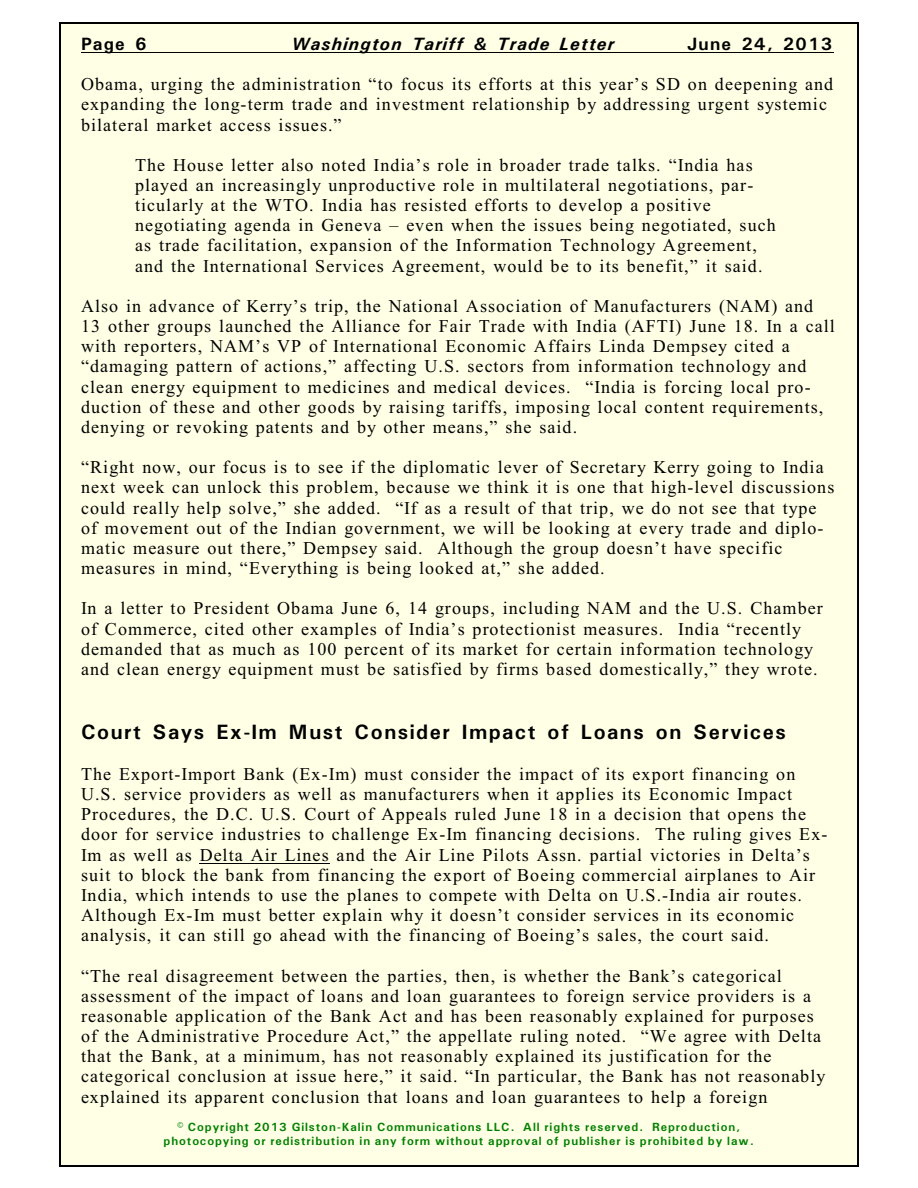
<style>
.page{position:relative;width:918px;height:1188px;background:#fff}
.page>*{position:absolute;margin:0;border:0;box-sizing:border-box;transform-origin:0 0}
.t1{font:700 21px "Univers";letter-spacing:.075em;color:#000}
.t2{font:18px/20.1px "Times New Roman";letter-spacing:.06em;color:#000}
.t3{font:italic 700 18px "Univers";letter-spacing:.065em;color:#000}
.t4{font:700 18px "Univers";letter-spacing:.075em;color:#000}
.t5{font:700 12px/13.6px "Univers";letter-spacing:.075em;color:#008000;text-align:center}
</style>
<div class="page">
<div style="left:59px;top:23px;width:800px;height:1143px;background:#ffffe6"></div>
<hr style="left:59px;top:23px;width:1px;height:1143px;background:#000">
<hr style="left:857px;top:23px;width:2px;height:1143px;background:#000">
<hr style="left:59px;top:23px;width:799px;height:1px;background:#000">
<hr style="left:59px;top:1165px;width:799px;height:1px;background:#000">
<hr style="left:81px;top:52px;width:752px;height:1px;background:#000">
<hr style="left:200px;top:863px;width:130px;height:1px;background:#000">
<p class="t4" style="left:81px;top:38px;width:67px">Page 6</p>
<p class="t3" style="left:292px;top:38px;width:324px">Washington Tariff &amp; Trade Letter</p>
<p class="t4" style="left:688px;top:38px;width:146px">June 24, 2013</p>
<p class="t2" style="left:81px;top:76px;width:754px">Obama, urging the administration “to focus its efforts at this year’s SD on deepening and expanding the long-term trade and investment relationship by addressing urgent systemic bilateral market access issues.”</p>
<p class="t2" style="left:135px;top:156px;width:642px">The House letter also noted India’s role in broader trade talks. “India has played an increasingly unproductive role in multilateral negotiations, par&shy;ticularly at the WTO. India has resisted efforts to develop a positive negotiating agenda in Geneva – even when the issues being negotiated, such as trade facilitation, expansion of the Information Technology Agreement, and the International Services Agreement, would be to its benefit,” it said.</p>
<p class="t2" style="left:81px;top:298px;width:755px">Also in advance of Kerry’s trip, the National Association of Manufacturers (NAM) and 13 other groups launched the Alliance for Fair Trade with India (AFTI) June 18. In a call with reporters, NAM’s VP of International Economic Affairs Linda Dempsey cited a “damaging pattern of actions,” affecting U.S. sectors from information technology and clean energy equipment to medicines and medical devices. “India is forcing local pro&shy;duction of these and other goods by raising tariffs, imposing local content requirements, denying or revoking patents and by other means,” she said.</p>
<p class="t2" style="left:81px;top:459px;width:755px">“Right now, our focus is to see if the diplomatic lever of Secretary Kerry going to India next week can unlock this problem, because we think it is one that high-level discussions could really help solve,” she added. “If as a result of that trip, we do not see that type of movement out of the Indian government, we will be looking at every trade and diplo&shy;matic measure out there,” Dempsey said. Although the group doesn’t have specific measures in mind, “Everything is being looked at,” she added.</p>
<p class="t2" style="left:81px;top:600px;width:743px">In a letter to President Obama June 6, 14 groups, including NAM and the U.S. Chamber of Commerce, cited other examples of India’s protectionist measures. India “recently demanded that as much as 100 percent of its market for certain information technology and clean energy equipment must be satisfied by firms based domestically,” they wrote.</p>
<p class="t1" style="left:81px;top:725px;width:707px">Court Says Ex-Im Must Consider Impact of Loans on Services</p>
<p class="t2" style="left:81px;top:766px;width:748px">The Export-Import Bank (Ex-Im) must consider the impact of its export financing on U.S. service providers as well as manufacturers when it applies its Economic Impact Procedures, the D.C. U.S. Court of Appeals ruled June 18 in a decision that opens the door for service industries to challenge Ex-Im financing decisions. The ruling gives Ex-Im as well as Delta Air Lines and the Air Line Pilots Assn. partial victories in Delta’s suit to block the bank from financing the export of Boeing commercial airplanes to Air India, which intends to use the planes to compete with Delta on U.S.-India air routes.<br>Although Ex-Im must better explain why it doesn’t consider services in its economic analysis, it can still go ahead with the financing of Boeing’s sales, the court said.</p>
<p class="t2" style="left:81px;top:967px;width:746px">“The real disagreement between the parties, then, is whether the Bank’s categorical assessment of the impact of loans and loan guarantees to foreign service providers is a reasonable application of the Bank Act and has been reasonably explained for purposes of the Administrative Procedure Act,” the appellate ruling noted. “We agree with Delta that the Bank, at a minimum, has not reasonably explained its justification for the categorical conclusion at issue here,” it said. “In particular, the Bank has not reasonably explained its apparent conclusion that loans and loan guarantees to help a foreign</p>
<p class="t5" style="left:164px;top:1121px;width:592px">© Copyright 2013 Gilston-Kalin Communications LLC. All rights reserved. Reproduction, photocopying or redistribution in any form without approval of publisher is prohibited by law.</p>
</div>
